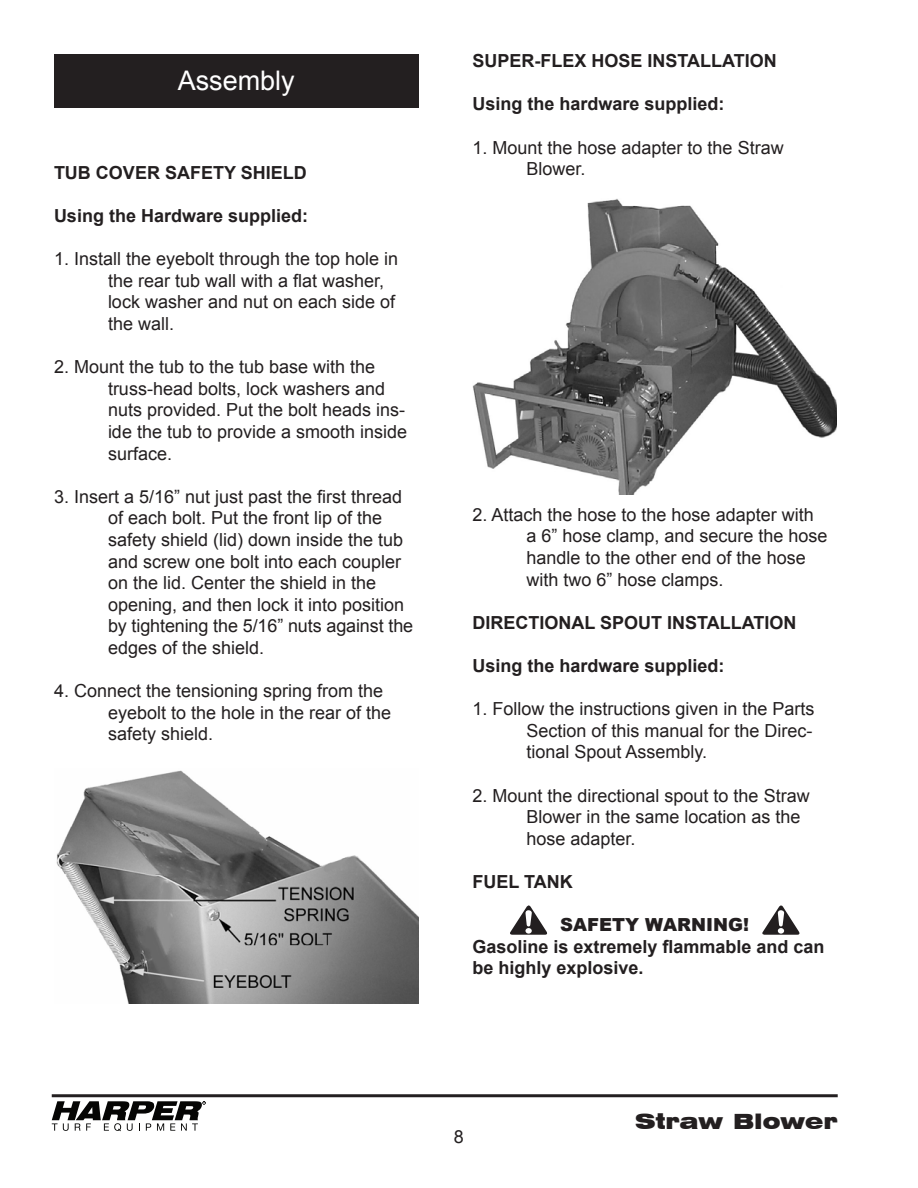
<style>
.page{position:relative;width:918px;height:1188px;background:#fff}
.page>*{position:absolute;margin:0;border:0;box-sizing:border-box;transform-origin:0 0}
.t1{font:27px "Arial";color:#fff}
.t2{font:900 expanded 21px "Swiss 721 BT";color:#231f20}
.t3{font:18px/21.6px "Arial";color:#231f20}
.t4{font:700 18px "Arial";color:#231f20}
.t5{font:900 18px "Arial";color:#231f20}
</style>
<div class="page">
<hr style="left:52px;top:1094px;width:786px;height:3px;background:#231f20">
<svg style="left:52px;top:1101px;width:154px;height:30px"></svg>
<div style="left:54px;top:54px;width:364px;height:53px;background:#231f20"></div>
<img style="left:56px;top:770px;width:362px;height:234px">
<img style="left:472px;top:199px;width:365px;height:296px">
<svg style="left:762px;top:905px;width:38px;height:30px"></svg>
<svg style="left:510px;top:905px;width:38px;height:30px"></svg>
<p class="t1" style="left:178px;top:63px;width:119px">Assembly</p>
<p class="t4" style="left:54px;top:160px;width:254px">TUB COVER SAFETY SHIELD</p>
<p class="t4" style="left:54px;top:204px;width:256px">Using the Hardware supplied:</p>
<p class="t3" style="left:54px;top:248px;width:346px">1. Install the eyebolt through the top hole in</p>
<p class="t3" style="left:108px;top:270px;width:289px">the rear tub wall with a flat washer, lock washer and nut on each side of the wall.</p>
<p class="t3" style="left:54px;top:356px;width:323px">2. Mount the tub to the tub base with the</p>
<p class="t3" style="left:108px;top:378px;width:301px">truss-head bolts, lock washers and nuts provided. Put the bolt heads ins&shy;ide the tub to provide a smooth inside surface.</p>
<p class="t3" style="left:54px;top:486px;width:350px">3. Insert a 5/16” nut just past the first thread</p>
<p class="t3" style="left:108px;top:507px;width:307px">of each bolt. Put the front lip of the safety shield (lid) down inside the tub and screw one bolt into each coupler on the lid. Center the shield in the opening, and then lock it into position by tightening the 5/16” nuts against the edges of the shield.</p>
<p class="t3" style="left:54px;top:680px;width:331px">4. Connect the tensioning spring from the</p>
<p class="t3" style="left:108px;top:702px;width:285px">eyebolt to the hole in the rear of the</p>
<p class="t3" style="left:108px;top:723px;width:107px">safety shield.</p>
<p class="t4" style="left:472px;top:49px;width:306px">SUPER-FLEX HOSE INSTALLATION</p>
<p class="t4" style="left:472px;top:92px;width:254px">Using the hardware supplied:</p>
<p class="t3" style="left:472px;top:137px;width:313px">1. Mount the hose adapter to the Straw</p>
<p class="t3" style="left:526px;top:158px;width:61px">Blower.</p>
<p class="t3" style="left:472px;top:504px;width:343px">2. Attach the hose to the hose adapter with</p>
<p class="t3" style="left:526px;top:525px;width:303px">a 6” hose clamp, and secure the hose</p>
<p class="t3" style="left:526px;top:547px;width:281px">handle to the other end of the hose with two 6” hose clamps.</p>
<p class="t4" style="left:472px;top:610px;width:325px">DIRECTIONAL SPOUT INSTALLATION</p>
<p class="t4" style="left:472px;top:654px;width:254px">Using the hardware supplied:</p>
<p class="t3" style="left:472px;top:698px;width:344px">1. Follow the instructions given in the Parts</p>
<p class="t3" style="left:526px;top:720px;width:288px">Section of this manual for the Direc&shy;tional Spout Assembly.</p>
<p class="t3" style="left:472px;top:785px;width:339px">2. Mount the directional spout to the Straw</p>
<p class="t3" style="left:526px;top:806px;width:276px">Blower in the same location as the</p>
<p class="t3" style="left:526px;top:828px;width:111px">hose adapter.</p>
<p class="t4" style="left:472px;top:870px;width:102px">FUEL TANK</p>
<p class="t5" style="left:560px;top:912px;width:190px">SAFETY WARNING!</p>
<p class="t4" style="left:472px;top:934px;width:354px">Gasoline is extremely flammable and can</p>
<p class="t4" style="left:472px;top:956px;width:173px">be highly explosive.</p>
<p class="t3" style="left:454px;top:1126px;width:12px">8</p>
<p class="t2" style="left:635px;top:1109px;width:204px">Straw Blower</p>
</div>
